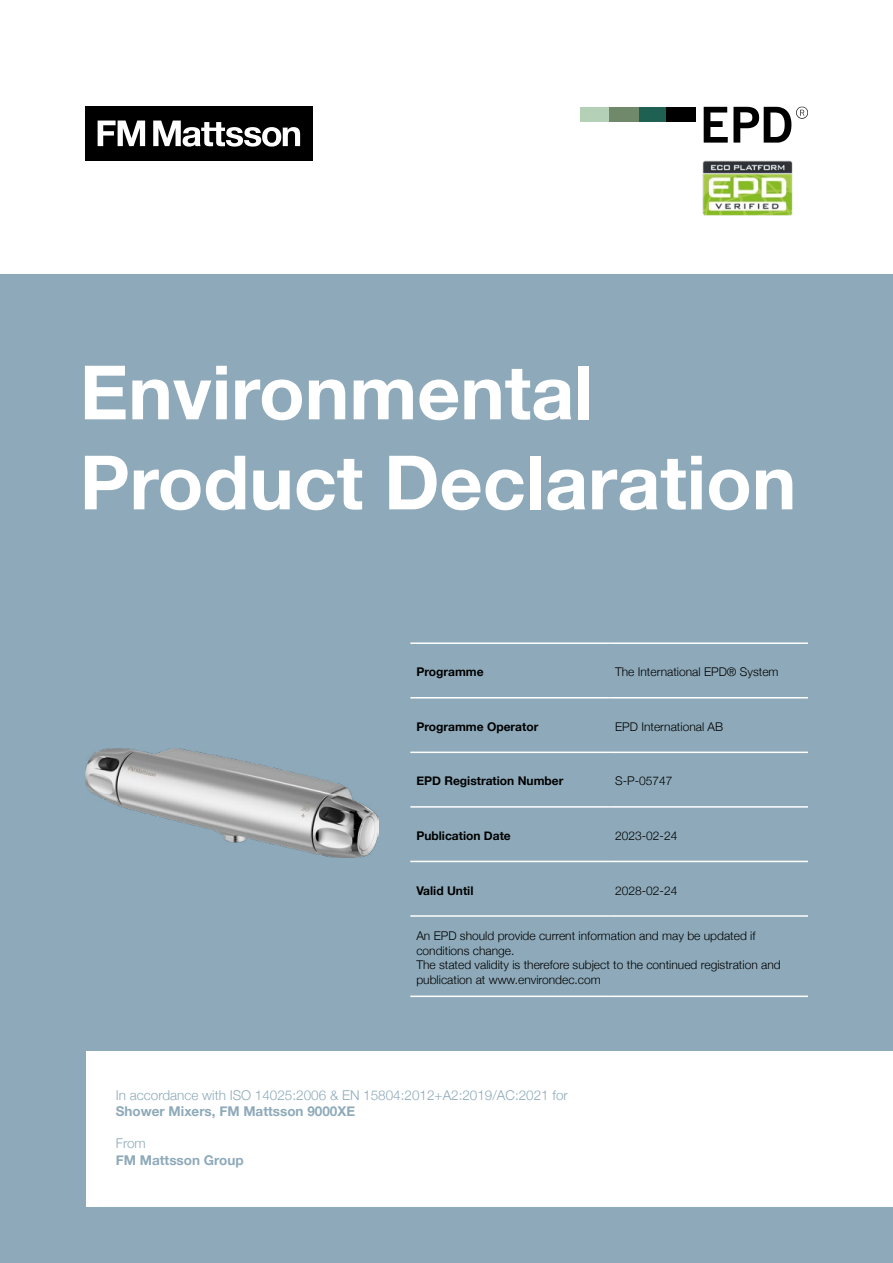
<style>
.page{position:relative;width:893px;height:1263px;background:#fff}
.page>*{position:absolute;margin:0;border:0;box-sizing:border-box;transform-origin:0 0}
.t1{font:700 75px/90px "Helvetica Neue";color:#fff}
.t2{font:300 13.5px "Helvetica Neue";color:#8eaaba}
.t3{font:700 13.5px "Helvetica Neue";color:#8eaaba}
.t4{font:300 12px/14.4px "Helvetica Neue";color:#000}
.t5{font:700 12px "Helvetica Neue";color:#000}
</style>
<div class="page">
<div style="left:0;top:274px;width:893px;height:989px;background:#8eaaba"></div>
<div style="left:86px;top:1051px;width:807px;height:155px;background:#fff"></div>
<img style="left:85px;top:749px;width:294px;height:108px">
<div style="left:638px;top:107px;width:29px;height:14px;background:#1e6052"></div>
<div style="left:609px;top:107px;width:29px;height:14px;background:#6f896a"></div>
<div style="left:580px;top:107px;width:29px;height:14px;background:#b4d0b6"></div>
<div style="left:667px;top:107px;width:29px;height:14px;background:#000"></div>
<svg style="left:704px;top:107px;width:104px;height:36px"></svg>
<div style="left:85px;top:106px;width:228px;height:54px;background:#000"></div>
<svg style="left:98px;top:121px;width:202px;height:26px"></svg>
<img style="left:702px;top:160px;width:91px;height:56px">
<hr style="left:410px;top:642px;width:199px;height:2px;background:#fff">
<hr style="left:609px;top:642px;width:199px;height:2px;background:#fff">
<hr style="left:410px;top:697px;width:199px;height:1px;background:#fff">
<hr style="left:609px;top:697px;width:199px;height:1px;background:#fff">
<hr style="left:410px;top:751px;width:199px;height:2px;background:#fff">
<hr style="left:609px;top:751px;width:199px;height:2px;background:#fff">
<hr style="left:410px;top:806px;width:199px;height:2px;background:#fff">
<hr style="left:609px;top:806px;width:199px;height:2px;background:#fff">
<hr style="left:410px;top:861px;width:199px;height:1px;background:#fff">
<hr style="left:609px;top:861px;width:199px;height:1px;background:#fff">
<hr style="left:410px;top:915px;width:199px;height:2px;background:#fff">
<hr style="left:609px;top:915px;width:199px;height:2px;background:#fff">
<hr style="left:410px;top:995px;width:199px;height:2px;background:#fff">
<hr style="left:609px;top:995px;width:199px;height:2px;background:#fff">
<h1 class="t1" style="left:80px;top:350px;width:718px">Environmental<br>Product Declaration</h1>
<p class="t5" style="left:416px;top:663px;width:69px">Programme</p>
<p class="t4" style="left:615px;top:664px;width:165px">The International EPD® System</p>
<p class="t5" style="left:416px;top:717px;width:123px">Programme Operator</p>
<p class="t4" style="left:615px;top:718px;width:110px">EPD International AB</p>
<p class="t5" style="left:416px;top:772px;width:149px">EPD Registration Number</p>
<p class="t4" style="left:615px;top:773px;width:59px">S-P-05747</p>
<p class="t5" style="left:416px;top:826px;width:96px">Publication Date</p>
<p class="t4" style="left:615px;top:828px;width:64px">2023-02-24</p>
<p class="t5" style="left:416px;top:881px;width:59px">Valid Until</p>
<p class="t4" style="left:615px;top:882px;width:64px">2028-02-24</p>
<p class="t4" style="left:416px;top:928px;width:366px">An EPD should provide current information and may be updated if conditions change.<br>The stated validity is therefore subject to the continued registration and publication at www.environdec.com</p>
<p class="t2" style="left:116px;top:1084px;width:453px">In accordance with ISO 14025:2006 &amp; EN 15804:2012+A2:2019/AC:2021 for</p>
<p class="t3" style="left:116px;top:1100px;width:241px">Shower Mixers, FM Mattsson 9000XE</p>
<p class="t2" style="left:116px;top:1133px;width:32px">From</p>
<p class="t3" style="left:116px;top:1149px;width:129px">FM Mattsson Group</p>
</div>
